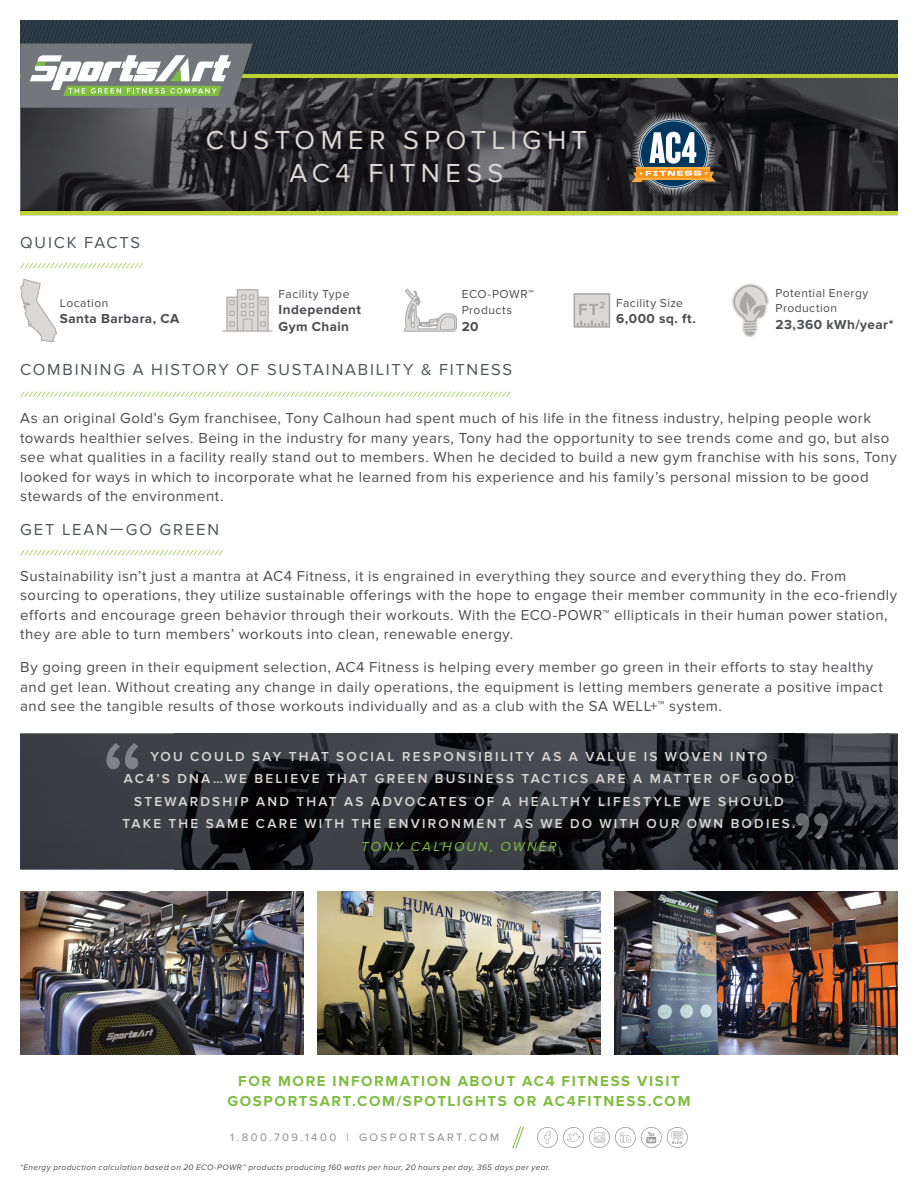
<style>
.page{position:relative;width:918px;height:1188px;background:#fff}
.page>*{position:absolute;margin:0;border:0;box-sizing:border-box;transform-origin:0 0}
.t1{font:27px/33px "Proxima Nova";letter-spacing:.2em;color:#dcd8d5;text-align:center}
.t2{font:16.5px "Proxima Nova";letter-spacing:.11em;color:#51555b}
.t3{font:15px/19.5px "Proxima Nova";letter-spacing:.03em;color:#4b4c50}
.t4{font:700 15px/19.5px "Proxima Nova";letter-spacing:.11em;color:#7fbd41;text-align:center}
.t5{font:600 13.5px/22.5px "Proxima Nova";letter-spacing:.165em;color:#dcd8d5;text-align:center}
.t6{font:700 13.5px/16.5px "Proxima Nova";letter-spacing:.035em;color:#4b4c50}
.t7{font:italic 13.5px "Proxima Nova";letter-spacing:.16em;color:#7fbd41}
.t8{font:12px/15px "Proxima Nova";letter-spacing:.04em;color:#4b4c50}
.t9{font:11.25px "Proxima Nova";letter-spacing:.22em;color:#8c8c8f}
.t10{font:italic 8.25px "Proxima Nova";letter-spacing:.045em;color:#4b4c50}
</style>
<div class="page">
<img style="left:20px;top:196px;width:155px;height:16px">
<img style="left:175px;top:196px;width:723px;height:16px">
<hr style="left:20px;top:212px;width:878px;height:3px;background:#bdd331">
<svg style="left:512px;top:1126px;width:12px;height:23px"></svg>
<svg style="left:537px;top:1127px;width:151px;height:21px"></svg>
<img style="left:20px;top:891px;width:283px;height:163px">
<img style="left:317px;top:891px;width:284px;height:163px">
<img style="left:615px;top:891px;width:283px;height:163px">
<img style="left:846px;top:869px;width:52px;height:1px">
<img style="left:20px;top:869px;width:465px;height:1px">
<img style="left:485px;top:869px;width:361px;height:1px">
<img style="left:20px;top:733px;width:878px;height:136px">
<img style="left:795px;top:813px;width:33px;height:27px">
<img style="left:106px;top:743px;width:33px;height:26px">
<svg style="left:20px;top:392px;width:491px;height:5px"></svg>
<svg style="left:20px;top:550px;width:203px;height:5px"></svg>
<svg style="left:20px;top:20px;width:878px;height:176px;background:#3c4142"></svg>
<svg style="left:20px;top:263px;width:123px;height:5px"></svg>
<svg style="left:222px;top:289px;width:51px;height:43px"></svg>
<svg style="left:574px;top:293px;width:36px;height:35px"></svg>
<svg style="left:20px;top:279px;width:37px;height:63px"></svg>
<svg style="left:732px;top:284px;width:37px;height:53px"></svg>
<svg style="left:404px;top:288px;width:53px;height:44px"></svg>
<p class="t2" style="left:20px;top:233px;width:122px">QUICK FACTS</p>
<p class="t8" style="left:60px;top:295px;width:50px">Location</p>
<p class="t6" style="left:60px;top:311px;width:121px">Santa Barbara, CA</p>
<h1 class="t1" style="left:206px;top:124px;width:383px">CUSTOMER SPOTLIGHT<br>AC4 FITNESS</h1>
<p class="t8" style="left:279px;top:287px;width:72px">Facility Type</p>
<p class="t6" style="left:279px;top:302px;width:84px">Independent<br>Gym Chain</p>
<p class="t8" style="left:462px;top:286px;width:73px;line-height:16.5px">ECO-POWR™<br>Products</p>
<p class="t6" style="left:462px;top:318px;width:18px">20</p>
<p class="t2" style="left:20px;top:360px;width:494px">COMBINING A HISTORY OF SUSTAINABILITY &amp; FITNESS</p>
<p class="t8" style="left:616px;top:295px;width:68px">Facility Size</p>
<p class="t6" style="left:616px;top:311px;width:81px">6,000 sq. ft.</p>
<p class="t8" style="left:776px;top:286px;width:94px">Potential Energy<br>Production</p>
<p class="t6" style="left:776px;top:316px;width:119px">23,360 kWh/year*</p>
<p class="t3" style="left:20px;top:409px;width:878px">As an original Gold’s Gym franchisee, Tony Calhoun had spent much of his life in the fitness industry, helping people work towards healthier selves. Being in the industry for many years, Tony had the opportunity to see trends come and go, but also see what qualities in a facility really stand out to members. When he decided to build a new gym franchise with his sons, Tony looked for ways in which to incorporate what he learned from his experience and his family’s personal mission to be good stewards of the environment.</p>
<p class="t2" style="left:20px;top:520px;width:200px">GET LEAN—GO GREEN</p>
<p class="t3" style="left:20px;top:566px;width:878px">Sustainability isn’t just a mantra at AC4 Fitness, it is engrained in everything they source and everything they do. From sourcing to operations, they utilize sustainable offerings with the hope to engage their member community in the eco-friendly efforts and encourage green behavior through their workouts. With the ECO-POWR™ ellipticals in their human power station, they are able to turn members’ workouts into clean, renewable energy.</p>
<p class="t3" style="left:20px;top:658px;width:864px">By going green in their equipment selection, AC4 Fitness is helping every member go green in their efforts to stay healthy and get lean. Without creating any change in daily operations, the equipment is letting members generate a positive impact and see the tangible results of those workouts individually and as a club with the SA WELL+™ system.</p>
<p class="t5" style="left:122px;top:745px;width:675px">YOU COULD SAY THAT SOCIAL RESPONSIBILITY AS A VALUE IS WOVEN INTO<br>AC4’S DNA…WE BELIEVE THAT GREEN BUSINESS TACTICS ARE A MATTER OF GOOD STEWARDSHIP AND THAT AS ADVOCATES OF A HEALTHY LIFESTYLE WE SHOULD TAKE THE SAME CARE WITH THE ENVIRONMENT AS WE DO WITH OUR OWN BODIES.</p>
<p class="t7" style="left:361px;top:839px;width:197px">TONY CALHOUN, OWNER</p>
<p class="t4" style="left:227px;top:1072px;width:465px">FOR MORE INFORMATION ABOUT AC4 FITNESS VISIT<br>GOSPORTSART.COM/SPOTLIGHTS OR AC4FITNESS.COM</p>
<p class="t9" style="left:230px;top:1131px;width:271px">1.800.709.1400 | GOSPORTSART.COM</p>
<p class="t10" style="left:20px;top:1163px;width:532px">*Energy production calculation based on 20 ECO-POWR™ products producing 160 watts per hour, 20 hours per day, 365 days per year.</p>
</div>
